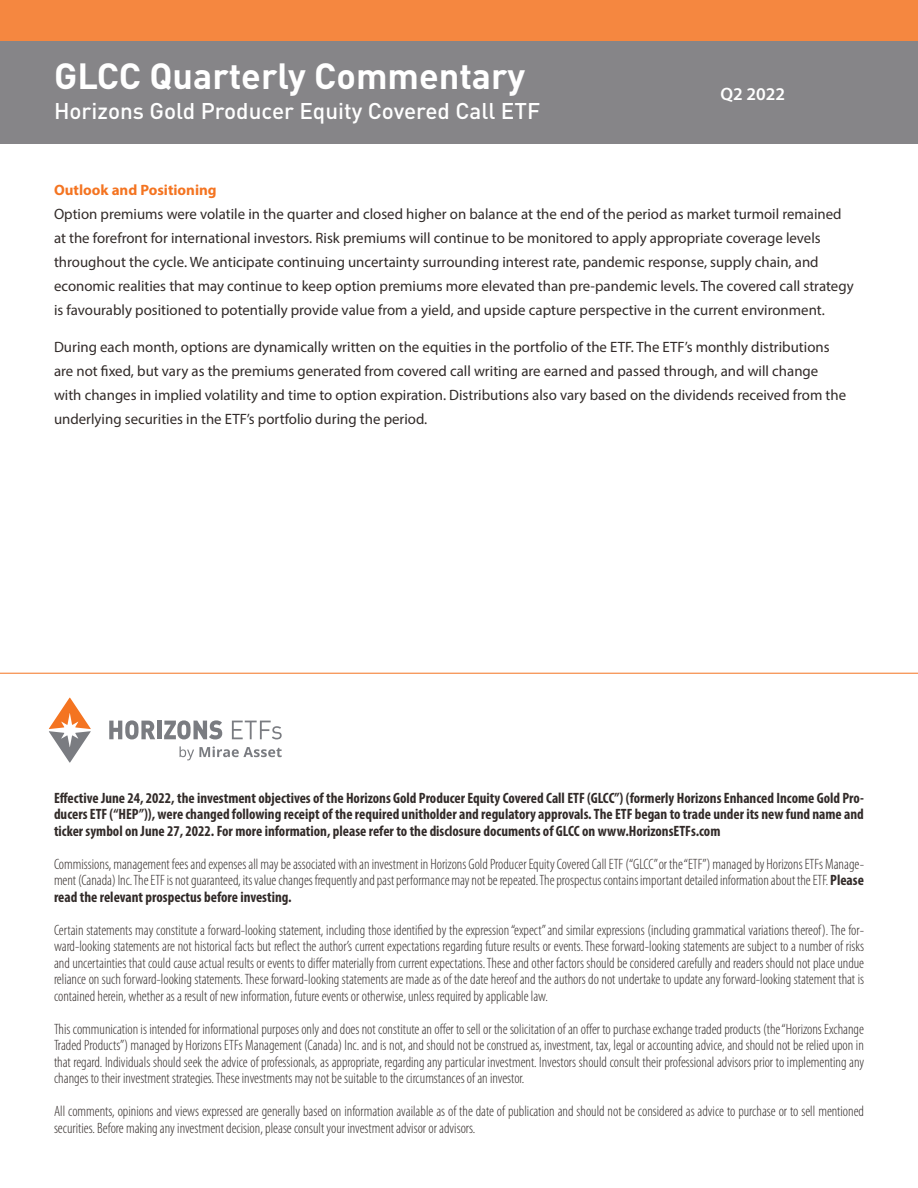
<style>
.page{position:relative;width:918px;height:1188px;background:#fff}
.page>*{position:absolute;margin:0;border:0;box-sizing:border-box;transform-origin:0 0}
.t1{font:700 36px "DIN Pro";color:#fff}
.t2{font:500 22.5px "DIN Pro";color:#fff}
.t3{font:600 18px "Myriad Pro";color:#fff}
.t4{font:300 condensed 15px/16.5px "Myriad Pro";color:#322b29;text-align:justify}
.t5{font:15px/24px "Myriad Pro";color:#322b29}
.t6{font:700 condensed 15px/16.5px "Myriad Pro";color:#322b29;text-align:justify}
.t7{font:700 15px "Myriad Pro";color:#f47421}
.s1{font-weight:700}
</style>
<div class="page">
<div style="left:0;top:41px;width:918px;height:103px;background:#868588"></div>
<div style="left:0;top:0;width:918px;height:41px;background:#f58740"></div>
<hr style="left:0;top:673px;width:918px;height:1px;background:#f47421">
<svg style="left:180px;top:746px;width:102px;height:14px"></svg>
<svg style="left:49px;top:697px;width:42px;height:66px"></svg>
<svg style="left:109px;top:720px;width:46px;height:19px"></svg>
<div style="left:157px;top:721px;width:5px;height:18px;background:#7a7c81"></div>
<svg style="left:164px;top:720px;width:58px;height:19px"></svg>
<svg style="left:232px;top:721px;width:50px;height:18px"></svg>
<h1 class="t1" style="left:54px;top:46px;width:473px">GLCC Quarterly Commentary</h1>
<h2 class="t2" style="left:54px;top:93px;width:488px">Horizons Gold Producer Equity Covered Call ETF</h2>
<p class="t3" style="left:720px;top:83px;width:66px">Q2 2022</p>
<p class="t7" style="left:54px;top:180px;width:164px">Outlook and Positioning</p>
<p class="t5" style="left:54px;top:202px;width:801px">Option premiums were volatile in the quarter and closed higher on balance at the end of the period as market turmoil remained at the forefront for international investors. Risk premiums will continue to be monitored to apply appropriate coverage levels throughout the cycle. We anticipate continuing uncertainty surrounding interest rate, pandemic response, supply chain, and economic realities that may continue to keep option premiums more elevated than pre-pandemic levels. The covered call strategy is favourably positioned to potentially provide value from a yield, and upside capture perspective in the current environment.</p>
<p class="t5" style="left:54px;top:335px;width:794px">During each month, options are dynamically written on the equities in the portfolio of the ETF. The ETF’s monthly distributions are not fixed, but vary as the premiums generated from covered call writing are earned and passed through, and will change with changes in implied volatility and time to option expiration. Distributions also vary based on the dividends received from the underlying securities in the ETF’s portfolio during the period.</p>
<p class="t6" style="left:54px;top:789px;width:812px">Effective June 24, 2022, the investment objectives of the Horizons Gold Producer Equity Covered Call ETF (GLCC”) (formerly Horizons Enhanced Income Gold Pro&shy;ducers ETF (“HEP”)), were changed following receipt of the required unitholder and regulatory approvals. The ETF began to trade under its new fund name and ticker symbol on June 27, 2022. For more information, please refer to the disclosure documents of GLCC on www.HorizonsETFs.com</p>
<p class="t4" style="left:54px;top:856px;width:812px">Commissions, management fees and expenses all may be associated with an investment in Horizons Gold Producer Equity Covered Call ETF (“GLCC” or the “ETF”) managed by Horizons ETFs Manage&shy;ment (Canada) Inc. The ETF is not guaranteed, its value changes frequently and past performance may not be repeated. The prospectus contains important detailed information about the ETF. <span class="s1">Please read the relevant prospectus before investing.</span></p>
<p class="t4" style="left:54px;top:922px;width:812px">Certain statements may constitute a forward-looking statement, including those identified by the expression “expect” and similar expressions (including grammatical variations thereof). The for&shy;ward-looking statements are not historical facts but reflect the author’s current expectations regarding future results or events. These forward-looking statements are subject to a number of risks and uncertainties that could cause actual results or events to differ materially from current expectations. These and other factors should be considered carefully and readers should not place undue reliance on such forward-looking statements. These forward-looking statements are made as of the date hereof and the authors do not undertake to update any forward-looking statement that is contained herein, whether as a result of new information, future events or otherwise, unless required by applicable law.</p>
<p class="t4" style="left:54px;top:1021px;width:812px">This communication is intended for informational purposes only and does not constitute an offer to sell or the solicitation of an offer to purchase exchange traded products (the “Horizons Exchange Traded Products”) managed by Horizons ETFs Management (Canada) Inc. and is not, and should not be construed as, investment, tax, legal or accounting advice, and should not be relied upon in that regard. Individuals should seek the advice of professionals, as appropriate, regarding any particular investment. Investors should consult their professional advisors prior to implementing any changes to their investment strategies. These investments may not be suitable to the circumstances of an investor.</p>
<p class="t4" style="left:54px;top:1103px;width:812px">All comments, opinions and views expressed are generally based on information available as of the date of publication and should not be considered as advice to purchase or to sell mentioned securities. Before making any investment decision, please consult your investment advisor or advisors.</p>
</div>
